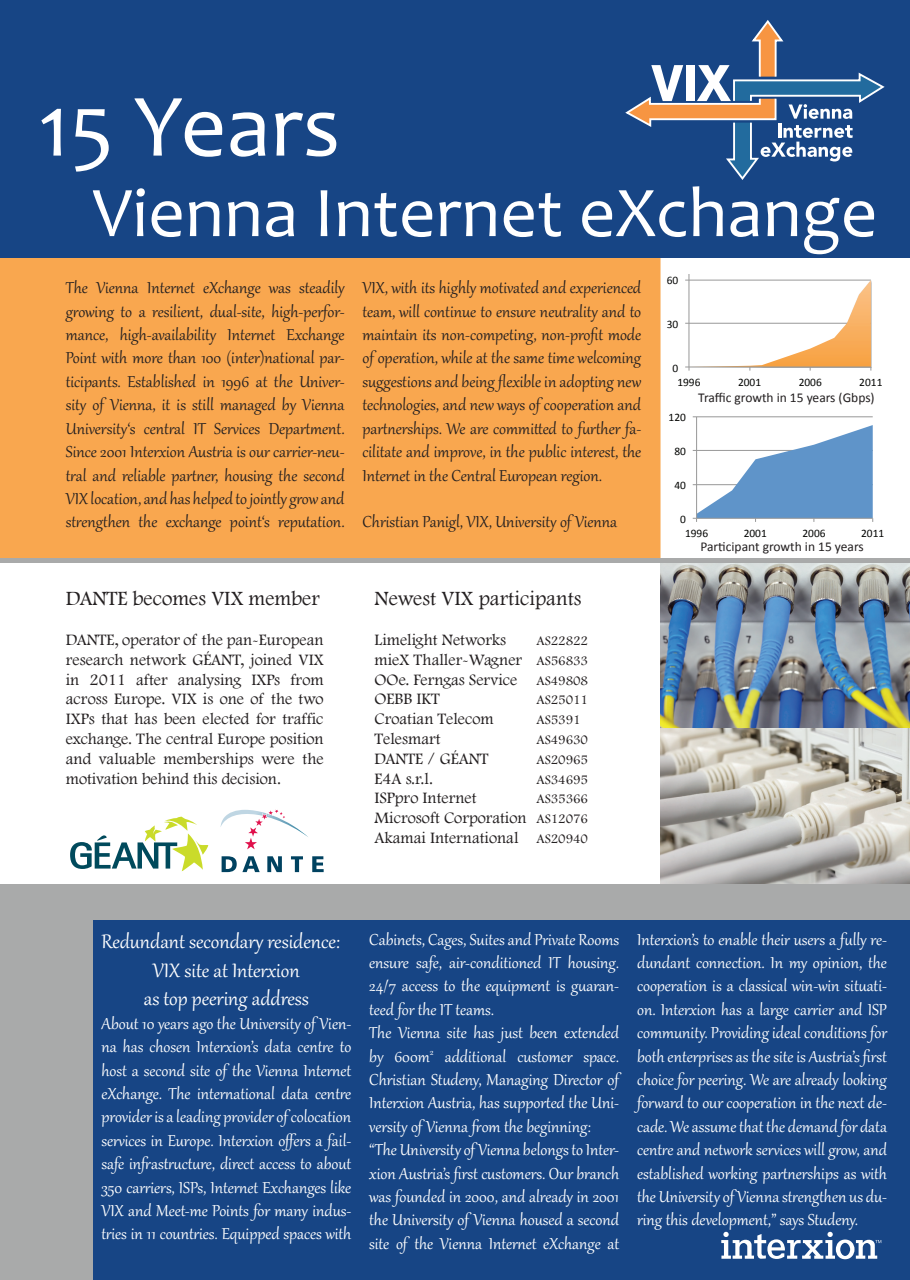
<style>
.page{position:relative;width:910px;height:1280px;background:#fff}
.page>*{position:absolute;margin:0;border:0;box-sizing:border-box;transform-origin:0 0}
.t1{font:90px "Candara";color:#fff}
.t2{font:72px "Candara";color:#fff}
.t3{font:24px/28.8px "Gabriola";color:#fff;text-align:center}
.t4{font:21px "Footlight MT Light";color:#231f20}
.t5{font:19.5px/23.4px "Gabriola";color:#fff;text-align:justify}
.t6{font:19.5px/23.4px "Gabriola";color:#231f20;text-align:justify}
.t7{font:16.5px/19.8px "Footlight MT Light";color:#231f20;text-align:justify}
.t8{font:13.5px "Calibri";color:#231f20}
.t9{font:13.5px "Footlight MT Light";color:#231f20}
.t10{font:11.4px "Calibri";color:#040503}
.s1{font-size:13.5px}
</style>
<div class="page">
<img style="left:660px;top:562px;width:250px;height:322px">
<div style="left:1px;top:258px;width:659px;height:303px;background:#f9a74f"></div>
<div style="left:0;top:884px;width:94px;height:396px;background:#a9aaaa"></div>
<div style="left:94px;top:919px;width:816px;height:361px;background:#174585"></div>
<div style="left:85px;top:884px;width:825px;height:35px;background:#a9aaaa"></div>
<div style="left:0;top:0;width:910px;height:257px;background:#174585"></div>
<svg style="left:70px;top:817px;width:138px;height:54px"></svg>
<svg style="left:222px;top:856px;width:38px;height:16px"></svg>
<svg style="left:267px;top:856px;width:15px;height:16px"></svg>
<svg style="left:291px;top:856px;width:12px;height:16px"></svg>
<svg style="left:312px;top:856px;width:12px;height:16px"></svg>
<svg style="left:221px;top:809px;width:87px;height:40px"></svg>
<svg style="left:721px;top:1232px;width:160px;height:27px"></svg>
<svg style="left:625px;top:20px;width:260px;height:160px"></svg>
<svg style="left:692px;top:416px;width:182px;height:106px"></svg>
<svg style="left:685px;top:274px;width:187px;height:97px"></svg>
<hr style="left:0;top:558px;width:910px;height:4px;background:#a9aaaa">
<h1 class="t1" style="left:38px;top:70px;width:304px">15 Years</h1>
<h2 class="t2" style="left:92px;top:168px;width:787px">Vienna Internet eXchange</h2>
<p class="t6" style="left:66px;top:275px;width:280px">The Vienna Internet eXchange was steadily growing to a resilient, dual-site, high-perfor&shy;mance, high-availability Internet Exchange Point with more than 100 (inter)national par&shy;ticipants. Established in 1996 at the Univer&shy;sity of Vienna, it is still managed by Vienna University‘s central IT Services Department.<br>Since 2001 Interxion Austria is our carrier-neu&shy;tral and reliable partner, housing the second VIX location, and has helped to jointly grow and strengthen the exchange point‘s reputation.</p>
<p class="t6" style="left:363px;top:275px;width:280px">VIX, with its highly motivated and experienced team, will continue to ensure neutrality and to maintain its non-competing, non-profit mode of operation, while at the same time welcoming suggestions and being flexible in adopting new technologies, and new ways of cooperation and partnerships. We are committed to further fa&shy;cilitate and improve, in the public interest, the Internet in the Central European region.</p>
<p class="t6" style="left:363px;top:509px;width:256px">Christian Panigl, VIX, University of Vienna</p>
<p class="t4" style="left:66px;top:586px;width:255px">DANTE becomes VIX member</p>
<p class="t7" style="left:66px;top:629px;width:259px">DANTE, operator of the pan-European research network GÉANT, joined VIX in 2011 after analysing IXPs from across Europe. VIX is one of the two IXPs that has been elected for traffic exchange. The central Europe position and valuable memberships were the motivation behind this decision.</p>
<p class="t4" style="left:375px;top:586px;width:208px">Newest VIX participants</p>
<p class="t7" style="left:375px;top:629px;width:133px">Limelight Networks</p>
<p class="t9" style="left:537px;top:633px;width:53px">AS22822</p>
<p class="t7" style="left:375px;top:649px;width:215px">mieX Thaller-Wagner <span class="s1">AS56833<br></span>OOe. Ferngas Service <span class="s1">AS49808<br></span>OEBB IKT</p>
<p class="t9" style="left:537px;top:692px;width:53px">AS25011</p>
<p class="t7" style="left:375px;top:708px;width:121px">Croatian Telecom</p>
<p class="t9" style="left:537px;top:712px;width:46px">AS5391</p>
<p class="t7" style="left:375px;top:728px;width:68px">Telesmart</p>
<p class="t9" style="left:537px;top:732px;width:53px">AS49630</p>
<p class="t7" style="left:375px;top:748px;width:115px">DANTE / GÉANT</p>
<p class="t9" style="left:537px;top:751px;width:53px">AS20965</p>
<p class="t7" style="left:375px;top:768px;width:60px">E4A s.r.l.</p>
<p class="t9" style="left:537px;top:771px;width:53px">AS34695</p>
<p class="t7" style="left:375px;top:788px;width:103px">ISPpro Internet</p>
<p class="t9" style="left:537px;top:791px;width:53px">AS35366</p>
<p class="t7" style="left:375px;top:807px;width:215px">Microsoft Corporation <span class="s1">AS12076<br></span>Akamai International <span class="s1">AS20940</span></p>
<p class="t10" style="left:667px;top:273px;width:13px">60</p>
<p class="t10" style="left:667px;top:317px;width:13px">30</p>
<p class="t10" style="left:673px;top:361px;width:7px">0</p>
<p class="t10" style="left:677px;top:375px;width:25px">1996</p>
<p class="t10" style="left:738px;top:375px;width:25px">2001</p>
<p class="t10" style="left:799px;top:375px;width:25px">2006</p>
<p class="t10" style="left:859px;top:375px;width:25px">2011</p>
<p class="t8" style="left:698px;top:389px;width:178px">Traffic growth in 15 years (Gbps)</p>
<p class="t10" style="left:669px;top:410px;width:19px">120</p>
<p class="t10" style="left:674px;top:444px;width:13px">80</p>
<p class="t10" style="left:674px;top:478px;width:13px">40</p>
<p class="t10" style="left:680px;top:512px;width:7px">0</p>
<p class="t10" style="left:685px;top:526px;width:25px">1996</p>
<p class="t10" style="left:744px;top:526px;width:25px">2001</p>
<p class="t10" style="left:802px;top:526px;width:25px">2006</p>
<p class="t10" style="left:861px;top:526px;width:25px">2011</p>
<p class="t8" style="left:700px;top:537px;width:165px">Participant growth in 15 years</p>
<p class="t3" style="left:101px;top:925px;width:240px">Redundant secondary residence:<br>VIX site at Interxion<br>as top peering address</p>
<p class="t5" style="left:101px;top:1010px;width:251px">About 10 years ago the University of Vien&shy;na has chosen Interxion’s data centre to host a second site of the Vienna Internet eXchange. The international data centre provider is a leading provider of colocation services in Europe. Interxion offers a fail&shy;safe infrastructure, direct access to about 350 carriers, ISPs, Internet Exchanges like VIX and Meet-me Points for many indus&shy;tries in 11 countries. Equipped spaces with</p>
<p class="t5" style="left:369px;top:926px;width:251px;text-align:left">Cabinets, Cages, Suites and Private Rooms ensure safe, air-conditioned IT housing.<br>24/7 access to the equipment is guaran&shy;teed for the IT teams.<br>The Vienna site has just been extended by 600m<sup>2</sup> additional customer space.<br>Christian Studeny, Managing Director of Interxion Austria, has supported the Uni&shy;versity of Vienna from the beginning: “The University of Vienna belongs to Inter&shy;xion Austria’s first customers. Our branch was founded in 2000, and already in 2001 the University of Vienna housed a second site of the Vienna Internet eXchange at</p>
<p class="t5" style="left:637px;top:926px;width:252px">Interxion’s to enable their users a fully re&shy;dundant connection. In my opinion, the cooperation is a classical win-win situati&shy;on. Interxion has a large carrier and ISP community. Providing ideal conditions for both enterprises as the site is Austria’s first choice for peering. We are already looking forward to our cooperation in the next de&shy;cade. We assume that the demand for data centre and network services will grow, and established working partnerships as with the University of Vienna strengthen us du&shy;ring this development,” says Studeny.</p>
</div>
